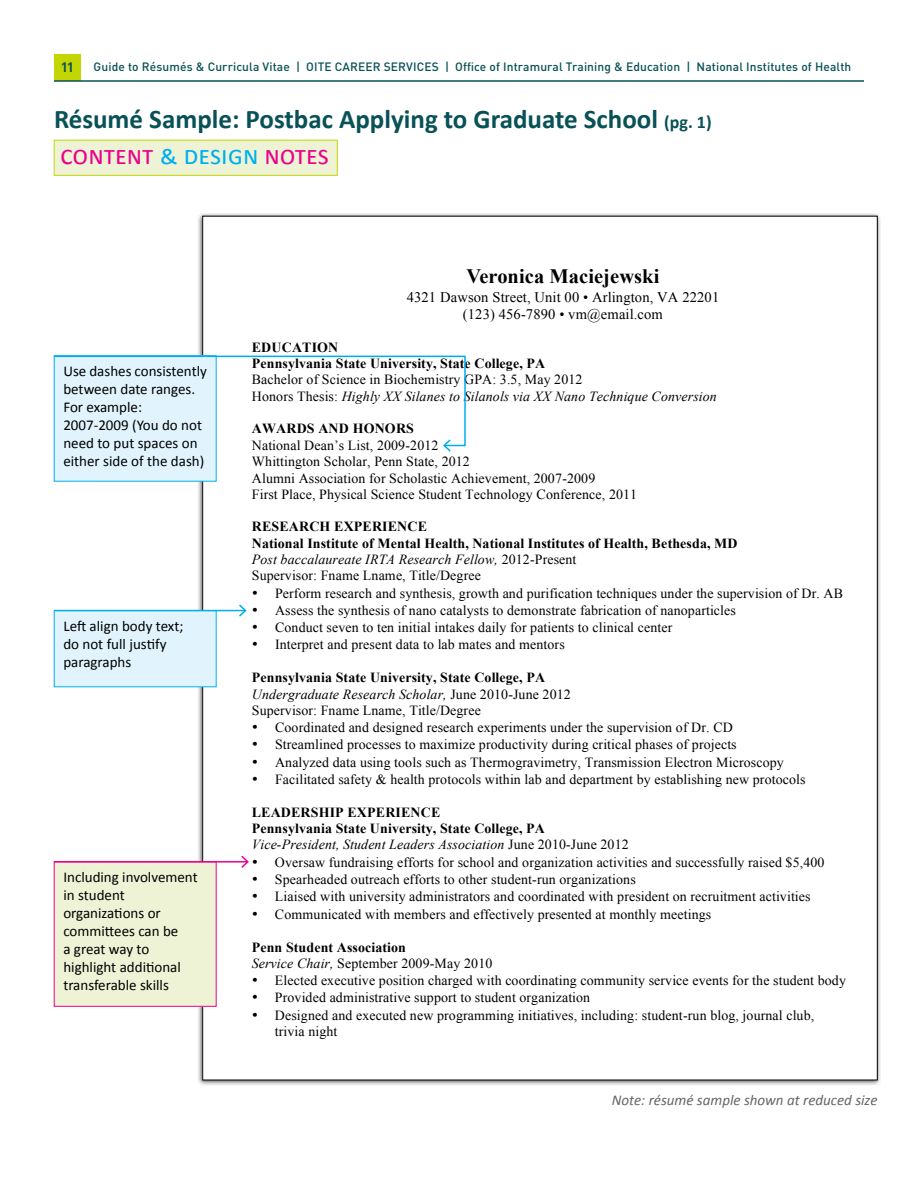
<style>
.page{position:relative;width:918px;height:1188px;background:#fff}
.page>*{position:absolute;margin:0;border:0;box-sizing:border-box;transform-origin:0 0}
.t1{font:700 27px "Calibri";color:#085156}
.t2{font:27px "Calibri";color:#ec008c}
.Image{font:700 20.4px "Times New Roman";letter-spacing:.005em;color:#000}
.Body_1{font:15px/18px "Calibri";color:#000}
.Body_ital{font:italic 15px "Calibri";color:#646569}
.Image-2{font:14.55px/17px "Times New Roman";letter-spacing:.01em;color:#000;text-align:center}
.Image-3{font:13.95px/16.4px "Times New Roman";letter-spacing:.01em;color:#000}
.Image-4{font:700 13.95px/16.4px "Times New Roman";letter-spacing:.01em;color:#000}
.t3{font:700 13.5px "DIN";color:#085156}
.t4{font:500 12px "DIN";letter-spacing:.01em;color:#085156}
.s1{font-size:18px}
.s2{color:#00aeef}
.s3{font-weight:700}
.s4{font-style:italic}
.s5{font-weight:400;font-style:italic}
.s6{font-weight:400}
</style>
<div class="page">
<div style="left:54px;top:54px;width:27px;height:27px;background:#c4d600"></div>
<hr style="left:54px;top:80px;width:810px;height:2px;background:#085156">
<div style="left:54px;top:140px;width:284px;height:36px;background:#eef3d6;border:1px solid #c4d600"></div>
<div style="left:197px;top:212px;width:684px;height:874px;background:#000;opacity:.65"></div>
<div style="left:203px;top:216px;width:674px;height:864px;background:#fff"></div>
<div style="left:54px;top:611px;width:162px;height:76px;background:#e1f4fd"></div>
<hr style="left:54px;top:610px;width:191px;height:1px;background:#00aeef">
<svg style="left:237px;top:604px;width:10px;height:13px"></svg>
<div style="left:54px;top:862px;width:162px;height:144px;background:#eef3d6"></div>
<hr style="left:54px;top:861px;width:194px;height:2px;background:#ec008c">
<svg style="left:240px;top:855px;width:9px;height:13px"></svg>
<div style="left:54px;top:356px;width:162px;height:125px;background:#e1f4fd"></div>
<svg style="left:53px;top:355px;width:413px;height:98px"></svg>
<p class="t3" style="left:61px;top:58px;width:15px">11</p>
<p class="t4" style="left:94px;top:59px;width:759px">Guide to Résumés &amp; Curricula Vitae | OITE CAREER SERVICES | Office of Intramural Training &amp; Education | National Institutes of Health</p>
<h1 class="t1" style="left:54px;top:102px;width:659px">Résumé Sample: Postbac Applying to Graduate School <span class="s1">(pg. 1)</span></h1>
<h1 class="t2" style="left:60px;top:138px;width:270px">content <span class="s2">&amp; design</span> notes</h1>
<p class="Body_1" style="left:63px;top:362px;width:145px">Use dashes consistently between date ranges.<br>For example:<br>2007-2009 (You do not need to put spaces on either side of the dash)</p>
<p class="Body_1" style="left:63px;top:617px;width:122px">Left align body text; do not full justify paragraphs</p>
<p class="Body_1" style="left:63px;top:868px;width:136px">Including involvement in student organizations or committees can be<br>a great way to highlight additional transferable skills</p>
<p class="Image" style="left:466px;top:262px;width:195px">Veronica Maciejewski</p>
<p class="Image-2" style="left:407px;top:288px;width:314px">4321 Dawson Street, Unit 00 • Arlington, VA 22201 (123) 456-7890 • vm@email.com</p>
<p class="Image-3" style="left:252px;top:339px;width:467px"><span class="s3">EDUCATION<br>Pennsylvania State University, State College, PA<br></span>Bachelor of Science in Biochemistry GPA: 3.5, May 2012<br>Honors Thesis: <span class="s4">Highly XX Silanes to Silanols via XX Nano Technique Conversion</span></p>
<p class="Image-3" style="left:252px;top:420px;width:387px"><span class="s3">AWARDS AND HONORS<br></span>National Dean’s List, 2009-2012<br>Whittington Scholar, Penn State, 2012<br>Alumni Association for Scholastic Achievement, 2007-2009<br>First Place, Physical Science Student Technology Conference, 2011</p>
<p class="Image-4" style="left:252px;top:518px;width:487px">RESEARCH EXPERIENCE<br>National Institute of Mental Health, National Institutes of Health, Bethesda, MD <span class="s5">Post baccalaureate IRTA Research Fellow,</span> <span class="s6">2012-Present<br>Supervisor: Fname Lname, Title/Degree</span></p>
<p class="Image-3" style="left:252px;top:585px;width:593px">• Perform research and synthesis, growth and purification techniques under the supervision of Dr. AB</p>
<p class="Image-3" style="left:252px;top:602px;width:486px">• Assess the synthesis of nano catalysts to demonstrate fabrication of nanoparticles</p>
<p class="Image-3" style="left:252px;top:619px;width:422px">• Conduct seven to ten initial intakes daily for patients to clinical center</p>
<p class="Image-3" style="left:252px;top:636px;width:314px">• Interpret and present data to lab mates and mentors</p>
<p class="Image-3" style="left:252px;top:669px;width:321px"><span class="s3">Pennsylvania State University, State College, PA<br></span><span class="s4">Undergraduate Research Scholar,</span> June 2010-June 2012<br>Supervisor: Fname Lname, Title/Degree</p>
<p class="Image-3" style="left:252px;top:719px;width:483px">• Coordinated and designed research experiments under the supervision of Dr. CD</p>
<p class="Image-3" style="left:252px;top:736px;width:486px">• Streamlined processes to maximize productivity during critical phases of projects</p>
<p class="Image-3" style="left:252px;top:754px;width:534px">• Analyzed data using tools such as Thermogravimetry, Transmission Electron Microscopy</p>
<p class="Image-3" style="left:252px;top:771px;width:555px">• Facilitated safety &amp; health protocols within lab and department by establishing new protocols</p>
<p class="Image-4" style="left:252px;top:804px;width:378px">LEADERSHIP EXPERIENCE<br>Pennsylvania State University, State College, PA<br><span class="s5">Vice-President, Student Leaders Association</span> <span class="s6">June 2010-June 2012</span></p>
<p class="Image-3" style="left:252px;top:854px;width:574px">• Oversaw fundraising efforts for school and organization activities and successfully raised $5,400</p>
<p class="Image-3" style="left:252px;top:871px;width:386px">• Spearheaded outreach efforts to other student-run organizations</p>
<p class="Image-3" style="left:252px;top:888px;width:560px">• Liaised with university administrators and coordinated with president on recruitment activities</p>
<p class="Image-3" style="left:252px;top:906px;width:461px">• Communicated with members and effectively presented at monthly meetings</p>
<p class="Image-4" style="left:252px;top:939px;width:242px">Penn Student Association<br><span class="s5">Service Chair,</span> <span class="s6">September 2009-May 2010</span></p>
<p class="Image-3" style="left:252px;top:972px;width:596px">• Elected executive position charged with coordinating community service events for the student body</p>
<p class="Image-3" style="left:252px;top:989px;width:340px">• Provided administrative support to student organization</p>
<p class="Image-3" style="left:275px;top:1007px;width:541px;text-indent:-23px">• Designed and executed new programming initiatives, including: student-run blog, journal club, trivia night</p>
<p class="Body_ital" style="left:612px;top:1090px;width:267px">Note: résumé sample shown at reduced size</p>
</div>
